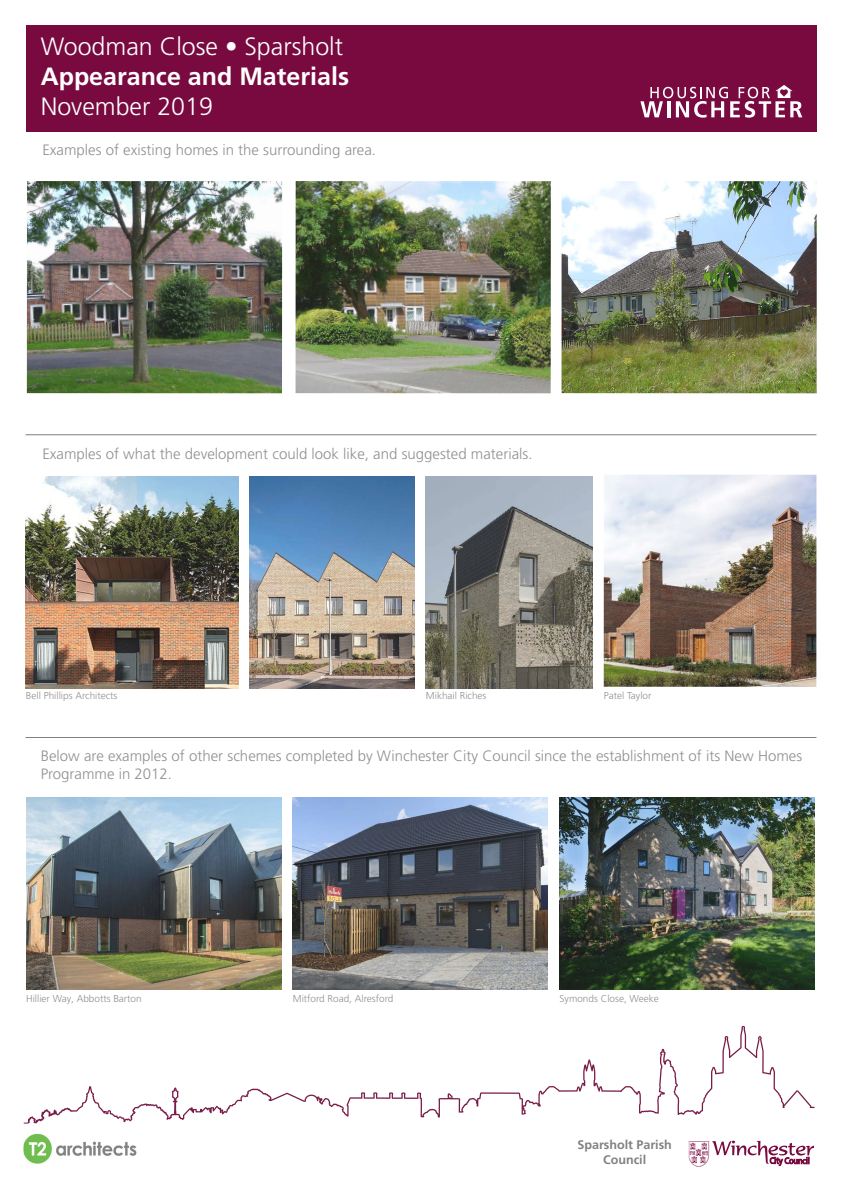
<style>
.page{position:relative;width:842px;height:1192px;background:#fff}
.page>*{position:absolute;margin:0;border:0;box-sizing:border-box;transform-origin:0 0}
.t1{font:300 25px "Frutiger LT Pro";color:#fff}
.t2{font:700 25px "Frutiger LT Pro";color:#fff}
.t3{font:300 15px/18px "Frutiger LT Pro";color:rgb(35 31 32/.5)}
.t4{font:700 12.5px/15px "Frutiger LT Pro";letter-spacing:-.005em;color:rgb(0 0 0/.5);text-align:center}
.t5{font:300 10px "Frutiger LT Pro";color:rgb(35 31 32/.5)}
</style>
<div class="page">
<img style="left:23px;top:1134px;width:114px;height:30px">
<svg style="left:688px;top:1140px;width:126px;height:27px"></svg>
<img style="left:426px;top:476px;width:166px;height:212px">
<img style="left:249px;top:476px;width:166px;height:212px">
<img style="left:26px;top:476px;width:212px;height:212px">
<svg style="left:23px;top:1026px;width:792px;height:98px"></svg>
<hr style="left:26px;top:737px;width:790px;height:1px;background:#818080">
<div style="left:26px;top:26px;width:790px;height:106px;background:#790a40"></div>
<svg style="left:640px;top:85px;width:162px;height:33px"></svg>
<img style="left:559px;top:798px;width:255px;height:191px">
<img style="left:26px;top:798px;width:255px;height:191px">
<img style="left:293px;top:798px;width:255px;height:191px">
<img style="left:604px;top:475px;width:212px;height:212px">
<img style="left:27px;top:181px;width:255px;height:212px">
<img style="left:296px;top:181px;width:255px;height:212px">
<img style="left:561px;top:181px;width:256px;height:212px">
<hr style="left:26px;top:435px;width:790px;height:1px;background:#818080">
<h1 class="t1" style="left:41px;top:36px;width:304px">Woodman Close • Sparsholt</h1>
<h1 class="t2" style="left:41px;top:66px;width:310px">Appearance and Materials</h1>
<h1 class="t1" style="left:41px;top:96px;width:174px">November 2019</h1>
<p class="t3" style="left:42px;top:142px;width:335px">Examples of existing homes in the surrounding area.</p>
<p class="t3" style="left:42px;top:446px;width:492px">Examples of what the development could look like, and suggested materials.</p>
<p class="t5" style="left:26px;top:692px;width:93px">Bell Phillips Architects</p>
<p class="t5" style="left:426px;top:692px;width:62px">Mikhail Riches</p>
<p class="t5" style="left:604px;top:692px;width:49px">Patel Taylor</p>
<p class="t3" style="left:41px;top:748px;width:763px">Below are examples of other schemes completed by Winchester City Council since the establishment of its New Homes<br>Programme in 2012.</p>
<p class="t5" style="left:26px;top:994px;width:117px">Hillier Way, Abbotts Barton</p>
<p class="t5" style="left:293px;top:994px;width:102px">Mitford Road, Alresford</p>
<p class="t5" style="left:560px;top:994px;width:101px">Symonds Close, Weeke</p>
<p class="t4" style="left:577px;top:1138px;width:96px">Sparsholt Parish<br>Council</p>
</div>
